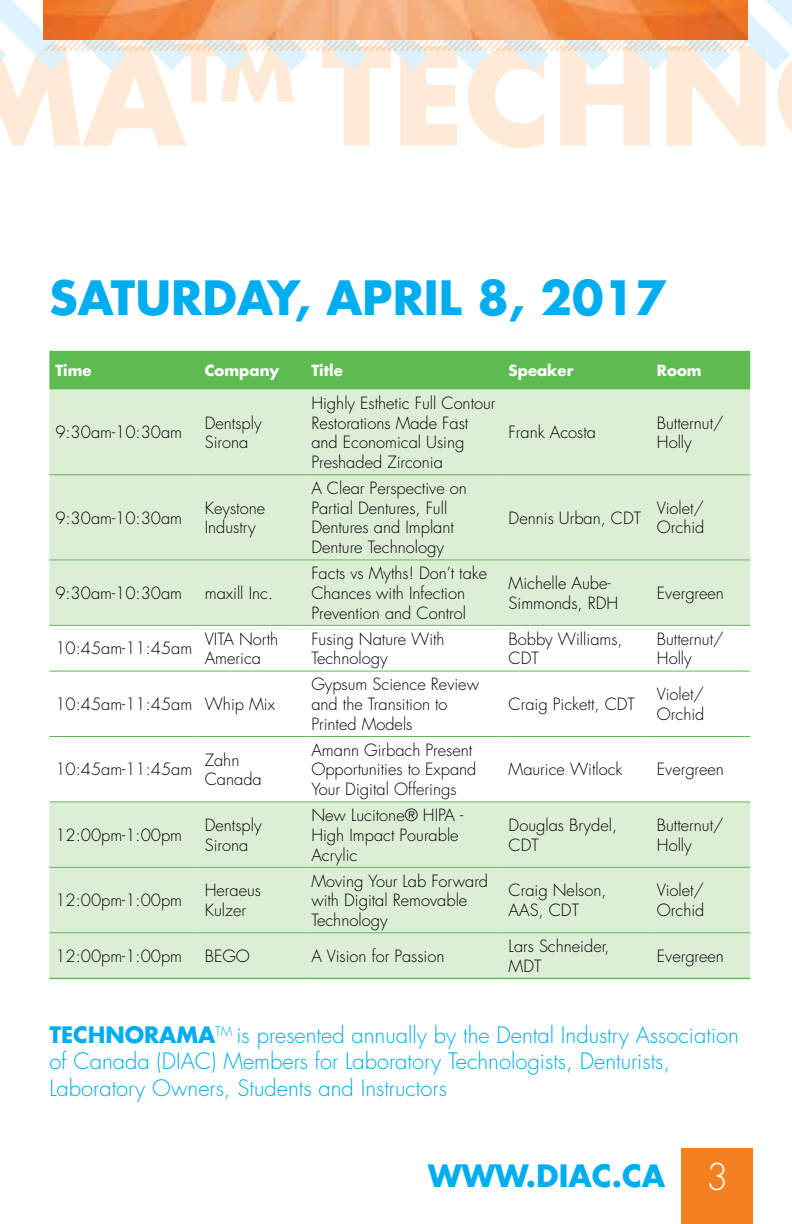
<style>
.page{position:relative;width:792px;height:1224px;background:#fff}
.page>*{position:absolute;margin:0;border:0;box-sizing:border-box;transform-origin:0 0}
.t1{font:700 132.2px "Futura";color:#ffead7}
.t2{font:700 46px "Futura";color:#00aeef}
.t3{font:300 36px "Futura";color:#fff}
.t4{font:700 30px "Futura";color:#00aeef}
.t5{font:300 22px/26.4px "Futura";color:#00aeef}
.t6{font:700 22px "Futura";color:#00aeef}
.t7{font:300 16.4px/19.8px "Futura";color:#000}
.t8{font:700 15px "Futura";color:#fff}
</style>
<div class="page">
<svg style="left:0;top:0;width:792px;height:70px"></svg>
<div style="left:49px;top:351px;width:701px;height:39px;background:#5dbb51"></div>
<svg style="left:49px;top:390px;width:701px;height:588px;fill:#ddeed7"></svg>
<hr style="left:49px;top:474px;width:150px;height:1px;background:#5dbb51">
<hr style="left:199px;top:474px;width:106px;height:1px;background:#5dbb51">
<hr style="left:305px;top:474px;width:198px;height:1px;background:#5dbb51">
<hr style="left:503px;top:474px;width:148px;height:1px;background:#5dbb51">
<hr style="left:651px;top:474px;width:99px;height:1px;background:#5dbb51">
<hr style="left:49px;top:560px;width:150px;height:1px;background:#5dbb51">
<hr style="left:199px;top:560px;width:106px;height:1px;background:#5dbb51">
<hr style="left:305px;top:560px;width:198px;height:1px;background:#5dbb51">
<hr style="left:503px;top:560px;width:148px;height:1px;background:#5dbb51">
<hr style="left:651px;top:560px;width:99px;height:1px;background:#5dbb51">
<hr style="left:49px;top:625px;width:150px;height:1px;background:#5dbb51">
<hr style="left:199px;top:625px;width:106px;height:1px;background:#5dbb51">
<hr style="left:305px;top:625px;width:198px;height:1px;background:#5dbb51">
<hr style="left:503px;top:625px;width:148px;height:1px;background:#5dbb51">
<hr style="left:651px;top:625px;width:99px;height:1px;background:#5dbb51">
<hr style="left:49px;top:671px;width:150px;height:1px;background:#5dbb51">
<hr style="left:199px;top:671px;width:106px;height:1px;background:#5dbb51">
<hr style="left:305px;top:671px;width:198px;height:1px;background:#5dbb51">
<hr style="left:503px;top:671px;width:148px;height:1px;background:#5dbb51">
<hr style="left:651px;top:671px;width:99px;height:1px;background:#5dbb51">
<hr style="left:49px;top:736px;width:150px;height:1px;background:#5dbb51">
<hr style="left:199px;top:736px;width:106px;height:1px;background:#5dbb51">
<hr style="left:305px;top:736px;width:198px;height:1px;background:#5dbb51">
<hr style="left:503px;top:736px;width:148px;height:1px;background:#5dbb51">
<hr style="left:651px;top:736px;width:99px;height:1px;background:#5dbb51">
<hr style="left:49px;top:802px;width:150px;height:1px;background:#5dbb51">
<hr style="left:199px;top:802px;width:106px;height:1px;background:#5dbb51">
<hr style="left:305px;top:802px;width:198px;height:1px;background:#5dbb51">
<hr style="left:503px;top:802px;width:148px;height:1px;background:#5dbb51">
<hr style="left:651px;top:802px;width:99px;height:1px;background:#5dbb51">
<hr style="left:49px;top:867px;width:150px;height:1px;background:#5dbb51">
<hr style="left:199px;top:867px;width:106px;height:1px;background:#5dbb51">
<hr style="left:305px;top:867px;width:198px;height:1px;background:#5dbb51">
<hr style="left:503px;top:867px;width:148px;height:1px;background:#5dbb51">
<hr style="left:651px;top:867px;width:99px;height:1px;background:#5dbb51">
<hr style="left:49px;top:932px;width:150px;height:1px;background:#5dbb51">
<hr style="left:199px;top:932px;width:106px;height:1px;background:#5dbb51">
<hr style="left:305px;top:932px;width:198px;height:1px;background:#5dbb51">
<hr style="left:503px;top:932px;width:148px;height:1px;background:#5dbb51">
<hr style="left:651px;top:932px;width:99px;height:1px;background:#5dbb51">
<hr style="left:49px;top:978px;width:150px;height:1px;background:#5dbb51">
<hr style="left:199px;top:978px;width:106px;height:1px;background:#5dbb51">
<hr style="left:305px;top:978px;width:198px;height:1px;background:#5dbb51">
<hr style="left:503px;top:978px;width:148px;height:1px;background:#5dbb51">
<hr style="left:651px;top:978px;width:99px;height:1px;background:#5dbb51">
<div style="left:681px;top:1148px;width:72px;height:76px;background:#f58020"></div>
<svg style="left:42px;top:37px;width:708px;height:17px"></svg>
<img style="left:44px;top:0;width:704px;height:40px">
<h1 class="t1" style="left:-47px;top:8px;width:806px">MA<sup>TM</sup> TECHN</h1>
<h2 class="t2" style="left:49px;top:267px;width:339px">SATURDAY, APRIL</h2>
<h2 class="t2" style="left:477px;top:267px;width:191px">8, 2017</h2>
<p class="t8" style="left:55px;top:361px;width:38px">TIME</p>
<p class="t8" style="left:205px;top:361px;width:77px">COMPANY</p>
<p class="t8" style="left:311px;top:361px;width:33px">TITLE</p>
<p class="t8" style="left:509px;top:361px;width:66px">SPEAKER</p>
<p class="t8" style="left:657px;top:361px;width:46px">ROOM</p>
<p class="t7" style="left:55px;top:423px;width:128px">9:30am-10:30am</p>
<p class="t7" style="left:205px;top:413px;width:58px">Dentsply<br>Sirona</p>
<p class="t7" style="left:55px;top:508px;width:128px">9:30am-10:30am</p>
<p class="t7" style="left:205px;top:498px;width:62px">Keystone<br>Industry</p>
<p class="t7" style="left:55px;top:584px;width:128px">9:30am-10:30am</p>
<p class="t7" style="left:205px;top:584px;width:70px">maxill Inc.</p>
<p class="t7" style="left:311px;top:394px;width:186px">Highly Esthetic Full Contour<br>Restorations Made Fast and Economical Using<br>Preshaded Zirconia</p>
<p class="t7" style="left:311px;top:479px;width:157px">A Clear Perspective on<br>Partial Dentures, Full<br>Dentures and Implant<br>Denture Technology</p>
<p class="t7" style="left:509px;top:423px;width:89px">Frank Acosta</p>
<p class="t7" style="left:657px;top:413px;width:68px">Butternut/<br>Holly</p>
<p class="t7" style="left:509px;top:508px;width:134px">Dennis Urban, CDT</p>
<p class="t7" style="left:657px;top:498px;width:49px">Violet/<br>Orchid</p>
<p class="t7" style="left:311px;top:564px;width:177px">Facts vs Myths! Don’t take<br>Chances with Infection<br>Prevention and Control</p>
<p class="t7" style="left:509px;top:574px;width:111px">Michelle Aube-<br>Simmonds, RDH</p>
<p class="t7" style="left:657px;top:584px;width:69px">Evergreen</p>
<p class="t7" style="left:55px;top:639px;width:139px">10:45am-11:45am</p>
<p class="t7" style="left:205px;top:629px;width:75px">VITA North<br>America</p>
<p class="t7" style="left:311px;top:629px;width:135px">Fusing Nature With<br>Technology</p>
<p class="t7" style="left:509px;top:629px;width:116px">Bobby Williams,<br>CDT</p>
<p class="t7" style="left:657px;top:629px;width:68px">Butternut/<br>Holly</p>
<p class="t7" style="left:55px;top:695px;width:221px">10:45am-11:45am Whip Mix</p>
<p class="t7" style="left:311px;top:675px;width:169px">Gypsum Science Review and the Transition to<br>Printed Models</p>
<p class="t7" style="left:509px;top:695px;width:128px">Craig Pickett, CDT</p>
<p class="t7" style="left:657px;top:685px;width:49px">Violet/<br>Orchid</p>
<p class="t7" style="left:55px;top:760px;width:139px">10:45am-11:45am</p>
<p class="t7" style="left:205px;top:750px;width:59px">Zahn<br>Canada</p>
<p class="t7" style="left:311px;top:740px;width:167px">Amann Girbach Present<br>Opportunities to Expand<br>Your Digital Offerings</p>
<p class="t7" style="left:509px;top:760px;width:115px">Maurice Witlock</p>
<p class="t7" style="left:657px;top:760px;width:69px">Evergreen</p>
<p class="t7" style="left:55px;top:826px;width:128px">12:00pm-1:00pm</p>
<p class="t7" style="left:205px;top:816px;width:58px">Dentsply<br>Sirona</p>
<p class="t7" style="left:311px;top:806px;width:154px">New Lucitone® HIPA -<br>High Impact Pourable<br>Acrylic</p>
<p class="t7" style="left:509px;top:816px;width:110px">Douglas Brydel,<br>CDT</p>
<p class="t7" style="left:657px;top:816px;width:68px">Butternut/<br>Holly</p>
<p class="t7" style="left:55px;top:891px;width:128px">12:00pm-1:00pm</p>
<p class="t7" style="left:205px;top:881px;width:58px">Heraeus<br>Kulzer</p>
<p class="t7" style="left:311px;top:871px;width:178px">Moving Your Lab Forward with Digital Removable<br>Technology</p>
<p class="t7" style="left:509px;top:881px;width:99px">Craig Nelson,<br>AAS, CDT</p>
<p class="t7" style="left:657px;top:881px;width:49px">Violet/<br>Orchid</p>
<p class="t7" style="left:55px;top:946px;width:128px">12:00pm-1:00pm</p>
<p class="t7" style="left:205px;top:946px;width:47px">BEGO</p>
<p class="t7" style="left:311px;top:946px;width:135px">A Vision for Passion</p>
<p class="t7" style="left:509px;top:937px;width:103px">Lars Schneider,<br>MDT</p>
<p class="t7" style="left:657px;top:946px;width:69px">Evergreen</p>
<h3 class="t5" style="left:49px;top:1022px;width:691px;text-indent:166px"><sup>tm</sup> is presented annually by the Dental Industry Association of Canada (DIAC) Members for Laboratory Technologists, Denturists,<br>Laboratory Owners, Students and Instructors</h3>
<h3 class="t6" style="left:49px;top:1020px;width:27px">TECH</h3>
<h3 class="t6" style="left:105px;top:1020px;width:39px">NORAMA</h3>
<h3 class="t4" style="left:428px;top:1156px;width:217px">WWW.DIAC.CA</h3>
<h3 class="t3" style="left:706px;top:1155px;width:24px">3</h3>
</div>
